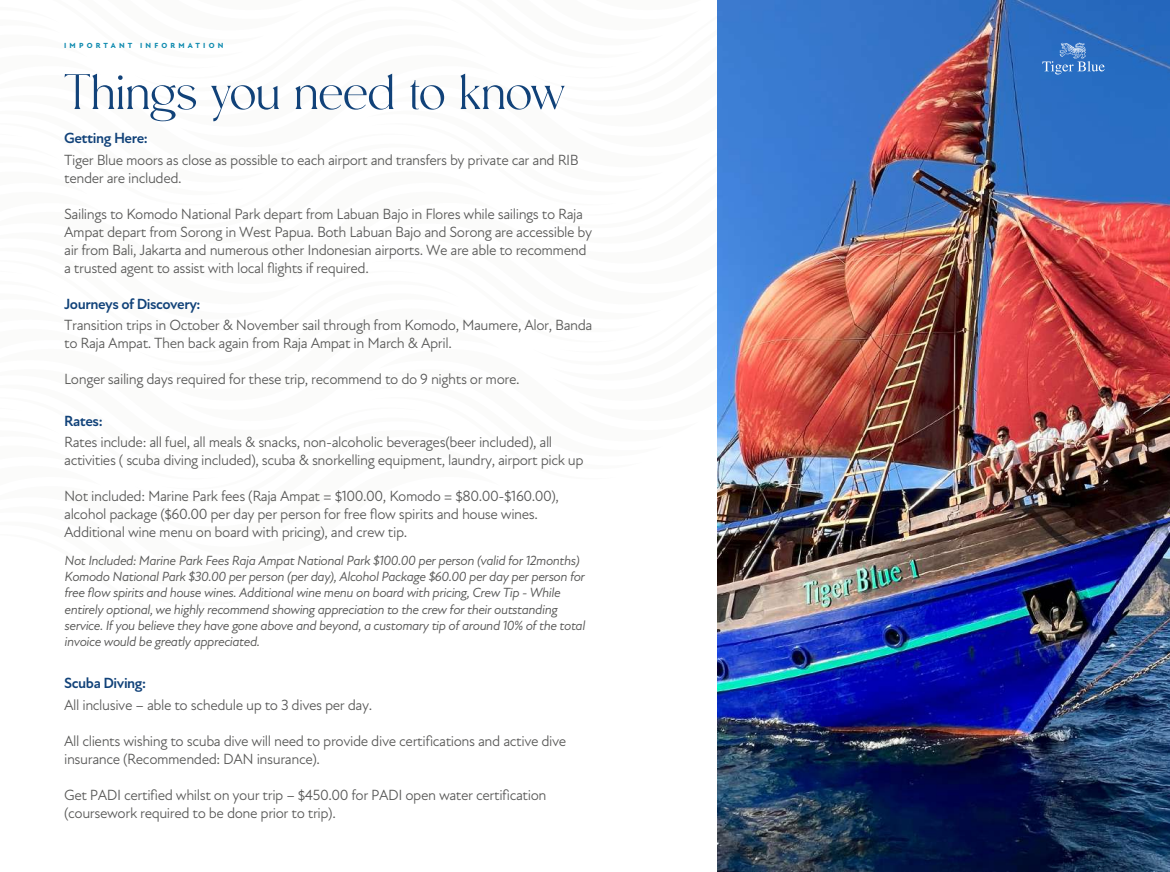
<style>
.page{position:relative;width:1170px;height:872px;background:#fff}
.page>*{position:absolute;margin:0;border:0;box-sizing:border-box;transform-origin:0 0}
.t1{font:54px "Moneta";letter-spacing:-.025em;color:#114279}
.t2{font:15px/18px "New Atten";letter-spacing:-.03em;color:#575756}
.t3{font:700 15px "New Atten";letter-spacing:-.03em;color:#114279}
.t4{font:italic 13.5px/16.2px "New Atten";letter-spacing:-.03em;color:#575756}
.t5{font:800 7.5px "New Atten";letter-spacing:.425em;color:#108baf}
</style>
<div class="page">
<img style="left:718px;top:616px;width:451px;height:256px">
<img style="left:717px;top:0;width:452px;height:616px">
<p class="t5" style="left:64px;top:41px;width:161px">IMPORTANT INFORMATION</p>
<h1 class="t1" style="left:64px;top:64px;width:503px">Things you need to know</h1>
<p class="t3" style="left:64px;top:129px;width:85px">Getting Here:</p>
<p class="t2" style="left:64px;top:151px;width:516px">Tiger Blue moors as close as possible to each airport and transfers by private car and RIB tender are included.</p>
<p class="t2" style="left:64px;top:205px;width:529px">Sailings to Komodo National Park depart from Labuan Bajo in Flores while sailings to Raja Ampat depart from Sorong in West Papua. Both Labuan Bajo and Sorong are accessible by air from Bali, Jakarta and numerous other Indonesian airports. We are able to recommend a trusted agent to assist with local flights if required.</p>
<p class="t3" style="left:64px;top:295px;width:138px">Journeys of Discovery:</p>
<p class="t2" style="left:64px;top:316px;width:530px">Transition trips in October &amp; November sail through from Komodo, Maumere, Alor, Banda to Raja Ampat. Then back again from Raja Ampat in March &amp; April.</p>
<p class="t2" style="left:64px;top:370px;width:457px">Longer sailing days required for these trip, recommend to do 9 nights or more.</p>
<p class="t3" style="left:64px;top:412px;width:40px">Rates:</p>
<p class="t2" style="left:64px;top:433px;width:521px">Rates include: all fuel, all meals &amp; snacks, non-alcoholic beverages(beer included), all activities ( scuba diving included), scuba &amp; snorkelling equipment, laundry, airport pick up</p>
<p class="t2" style="left:64px;top:487px;width:496px">Not included: Marine Park fees (Raja Ampat = $100.00, Komodo = $80.00-$160.00), alcohol package ($60.00 per day per person for free flow spirits and house wines.<br>Additional wine menu on board with pricing), and crew tip.</p>
<p class="t4" style="left:64px;top:552px;width:522px">Not Included: Marine Park Fees Raja Ampat National Park $100.00 per person (valid for 12months)<br>Komodo National Park $30.00 per person (per day), Alcohol Package $60.00 per day per person for free flow spirits and house wines. Additional wine menu on board with pricing, Crew Tip - While entirely optional, we highly recommend showing appreciation to the crew for their outstanding service. If you believe they have gone above and beyond, a customary tip of around 10% of the total invoice would be greatly appreciated.</p>
<p class="t3" style="left:64px;top:673px;width:83px">Scuba Diving:</p>
<p class="t2" style="left:64px;top:695px;width:309px">All inclusive – able to schedule up to 3 dives per day.</p>
<p class="t2" style="left:64px;top:731px;width:504px">All clients wishing to scuba dive will need to provide dive certifications and active dive insurance (Recommended: DAN insurance).</p>
<p class="t2" style="left:64px;top:785px;width:484px">Get PADI certified whilst on your trip – $450.00 for PADI open water certification (coursework required to be done prior to trip).</p>
</div>
